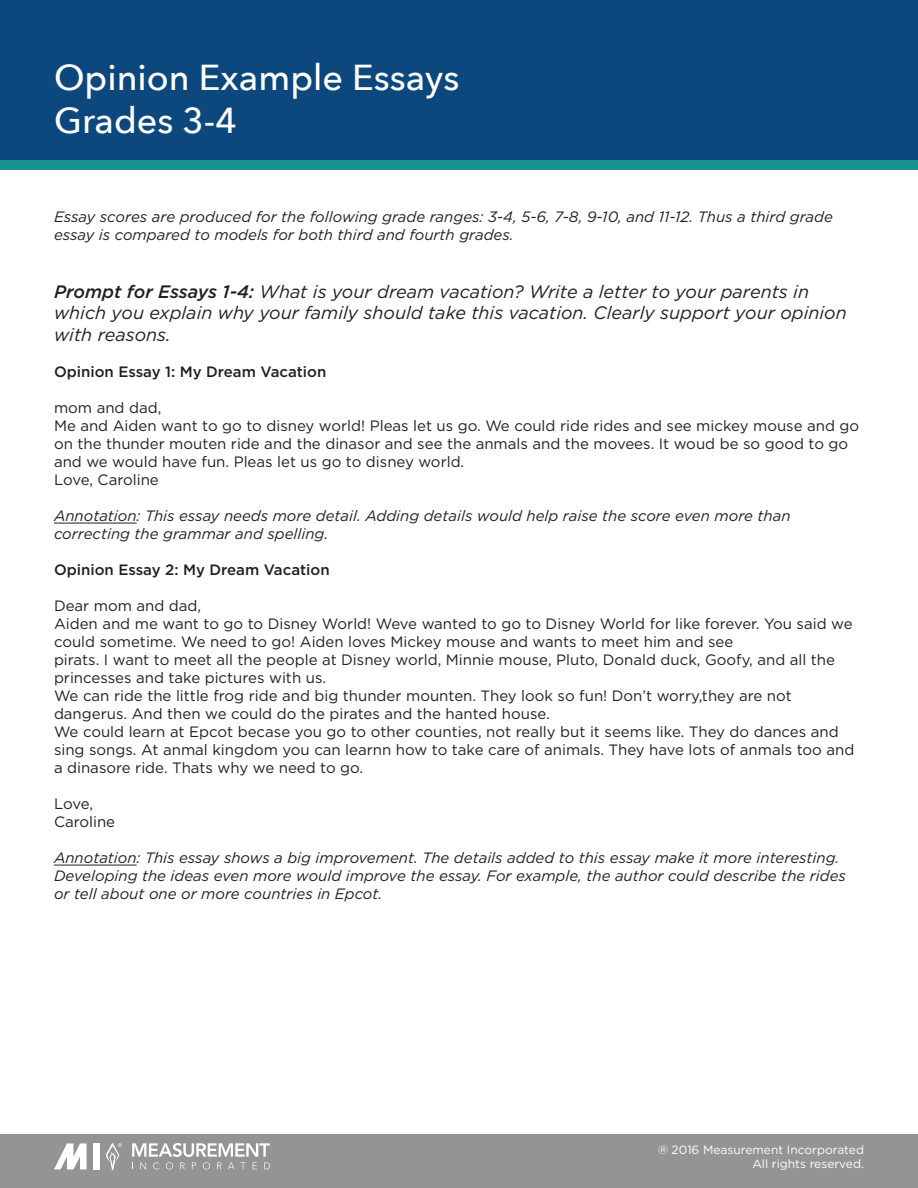
<style>
.page{position:relative;width:918px;height:1188px;background:#fff}
.page>*{position:absolute;margin:0;border:0;box-sizing:border-box;transform-origin:0 0}
.t1{font:500 36px/43.2px "Avenir Next";color:#fff}
.t2{font:italic 18px/21.6px "Gotham";color:#231f20}
.t3{font:15px/18px "Gotham";color:#231f20}
.t4{font:italic 15px/18px "Gotham";color:#231f20}
.t5{font:500 15px "Gotham";color:#231f20}
.t6{font:12px/14.4px "Gotham";color:#fff;text-align:right}
.s1{font-weight:500}
</style>
<div class="page">
<div style="left:0;top:0;width:918px;height:161px;background:#0c487e"></div>
<div style="left:0;top:161px;width:918px;height:9px;background:#199390"></div>
<div style="left:0;top:1134px;width:918px;height:54px;background:#949494"></div>
<div style="left:93px;top:1143px;width:7px;height:26px;background:#fff"></div>
<svg style="left:54px;top:1143px;width:33px;height:26px"></svg>
<svg style="left:132px;top:1143px;width:138px;height:27px"></svg>
<svg style="left:106px;top:1143px;width:16px;height:27px"></svg>
<hr style="left:54px;top:523px;width:83px;height:1px;background:#231f20">
<hr style="left:54px;top:865px;width:83px;height:1px;background:#231f20">
<h1 class="t1" style="left:54px;top:55px;width:407px">Opinion Example Essays<br>Grades 3-4</h1>
<p class="t4" style="left:54px;top:208px;width:780px">Essay scores are produced for the following grade ranges: 3-4, 5-6, 7-8, 9-10, and 11-12. Thus a third grade essay is compared to models for both third and fourth grades.</p>
<p class="t2" style="left:54px;top:281px;width:794px"><span class="s1">Prompt for Essays 1-4:</span> What is your dream vacation? Write a letter to your parents in which you explain why your family should take this vacation. Clearly support your opinion with reasons.</p>
<p class="t5" style="left:54px;top:363px;width:274px">Opinion Essay 1: My Dream Vacation</p>
<p class="t3" style="left:54px;top:398px;width:807px">mom and dad,<br>Me and Aiden want to go to disney world! Pleas let us go. We could ride rides and see mickey mouse and go on the thunder mouten ride and the dinasor and see the anmals and the movees. It woud be so good to go and we would have fun. Pleas let us go to disney world.<br>Love, Caroline</p>
<p class="t4" style="left:54px;top:507px;width:738px">Annotation: This essay needs more detail. Adding details would help raise the score even more than correcting the grammar and spelling.</p>
<p class="t5" style="left:54px;top:561px;width:277px">Opinion Essay 2: My Dream Vacation</p>
<p class="t3" style="left:54px;top:596px;width:802px">Dear mom and dad,<br>Aiden and me want to go to Disney World! Weve wanted to go to Disney World for like forever. You said we could sometime. We need to go! Aiden loves Mickey mouse and wants to meet him and see<br>pirats. I want to meet all the people at Disney world, Minnie mouse, Pluto, Donald duck, Goofy, and all the princesses and take pictures with us.<br>We can ride the little frog ride and big thunder mounten. They look so fun! Don’t worry,they are not dangerus. And then we could do the pirates and the hanted house.<br>We could learn at Epcot becase you go to other counties, not really but it seems like. They do dances and sing songs. At anmal kingdom you can learnn how to take care of animals. They have lots of anmals too and a dinasore ride. Thats why we need to go.</p>
<p class="t3" style="left:54px;top:794px;width:63px">Love,<br>Caroline</p>
<p class="t4" style="left:54px;top:849px;width:794px">Annotation: This essay shows a big improvement. The details added to this essay make it more interesting.<br>Developing the ideas even more would improve the essay. For example, the author could describe the rides or tell about one or more countries in Epcot.</p>
<p class="t6" style="left:658px;top:1142px;width:207px">® 2016 Measurement Incorporated<br>All rights reserved.</p>
</div>
